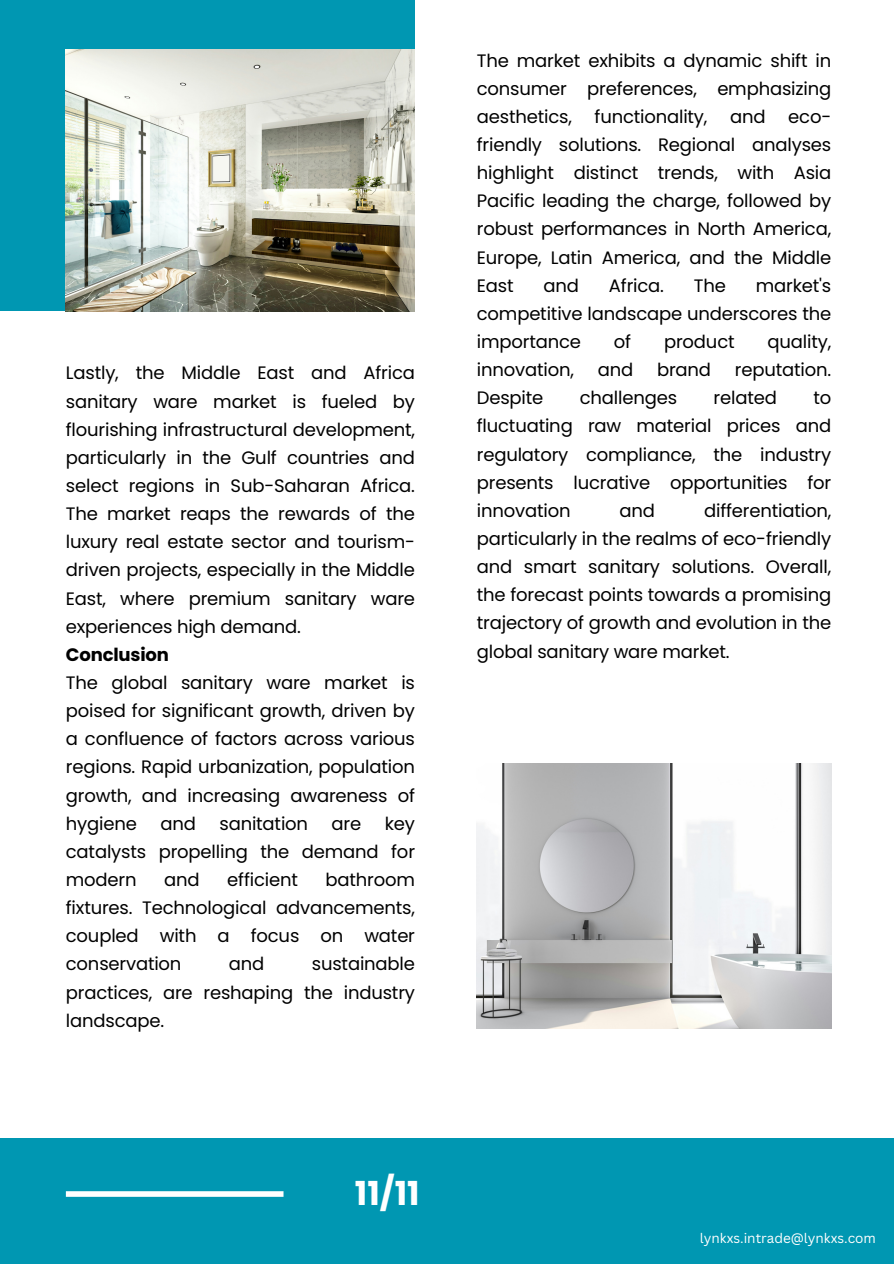
<style>
.page{position:relative;width:894px;height:1264px;background:#fff}
.page>*{position:absolute;margin:0;border:0;box-sizing:border-box;transform-origin:0 0}
.t1{font:700 33px "Poppins";color:#fff}
.t2{font:18px/28.2px "Poppins";letter-spacing:-.01em;color:#000;text-align:justify}
.t3{font:13.5px "Canva Sans";color:#fff}
.s1{font-weight:700}
</style>
<div class="page">
<div style="left:0;top:0;width:414px;height:311px;background:#0097b2"></div>
<div style="left:0;top:1137px;width:893px;height:126px;background:#0097b2"></div>
<div style="left:66px;top:1191px;width:217px;height:5px;background:#fff"></div>
<img style="left:66px;top:50px;width:349px;height:261px">
<img style="left:476px;top:763px;width:355px;height:265px">
<p class="t2" style="left:66px;top:359px;width:350px;text-align:left">Lastly, the Middle East and Africa sanitary ware market is fueled by flourishing infrastructural development, particularly in the Gulf countries and select regions in Sub-Saharan Africa.<br>The market reaps the rewards of the luxury real estate sector and tourism&shy;driven projects, especially in the Middle East, where premium sanitary ware experiences high demand.<br><span class="s1">Conclusion<br></span>The global sanitary ware market is poised for significant growth, driven by a confluence of factors across various regions. Rapid urbanization, population growth, and increasing awareness of hygiene</p>
<p class="t2" style="left:160px;top:809px;width:37px">and</p>
<p class="t2" style="left:219px;top:809px;width:90px">sanitation</p>
<p class="t2" style="left:331px;top:809px;width:31px">are</p>
<p class="t2" style="left:66px;top:809px;width:350px;text-indent:319px">key catalysts propelling the demand for modern</p>
<p class="t2" style="left:164px;top:865px;width:37px">and</p>
<p class="t2" style="left:227px;top:865px;width:72px">efficient</p>
<p class="t2" style="left:66px;top:865px;width:350px;text-indent:259px">bathroom fixtures. Technological advancements, coupled with a focus on water conservation</p>
<p class="t2" style="left:66px;top:949px;width:350px;text-indent:246px">sustainable practices, are reshaping the industry landscape.</p>
<p class="t2" style="left:229px;top:949px;width:37px">and</p>
<p class="t1" style="left:355px;top:1169px;width:66px">11/11</p>
<h1 class="t2" style="left:476px;top:46px;width:356px">The market exhibits a dynamic shift in consumer preferences, emphasizing aesthetics,</h1>
<h1 class="t2" style="left:594px;top:102px;width:114px">functionality,</h1>
<h1 class="t2" style="left:730px;top:102px;width:37px">and</h1>
<h1 class="t2" style="left:476px;top:102px;width:356px;text-indent:311px">eco&shy;friendly solutions. Regional analyses highlight distinct trends, with Asia Pacific leading the charge, followed by robust performances in North America, Europe, Latin America, and the Middle East</h1>
<h1 class="t2" style="left:476px;top:271px;width:356px;text-indent:279px">market's competitive landscape underscores the importance</h1>
<h1 class="t2" style="left:543px;top:271px;width:37px">and</h1>
<h1 class="t2" style="left:608px;top:271px;width:56px">Africa.</h1>
<h1 class="t2" style="left:693px;top:271px;width:34px">The</h1>
<h1 class="t2" style="left:613px;top:327px;width:19px">of</h1>
<h1 class="t2" style="left:664px;top:327px;width:72px">product</h1>
<h1 class="t2" style="left:767px;top:327px;width:65px">quality,</h1>
<h1 class="t2" style="left:476px;top:356px;width:99px">innovation,</h1>
<h1 class="t2" style="left:597px;top:356px;width:37px">and</h1>
<h1 class="t2" style="left:657px;top:356px;width:56px">brand</h1>
<h1 class="t2" style="left:734px;top:356px;width:98px">reputation.</h1>
<h1 class="t2" style="left:476px;top:384px;width:68px">Despite</h1>
<h1 class="t2" style="left:579px;top:384px;width:99px">challenges</h1>
<h1 class="t2" style="left:713px;top:384px;width:65px">related</h1>
<h1 class="t2" style="left:476px;top:384px;width:356px;text-indent:336px">to fluctuating raw material prices and regulatory compliance, the industry presents lucrative opportunities for innovation</h1>
<h1 class="t2" style="left:476px;top:496px;width:356px;text-indent:227px">differentiation, particularly in the realms of eco-friendly and smart sanitary solutions. Overall, the forecast points towards a promising trajectory of growth and evolution in the global sanitary ware market.</h1>
<h1 class="t2" style="left:619px;top:496px;width:37px">and</h1>
<p class="t3" style="left:699px;top:1228px;width:177px">lynkxs.intrade@lynkxs.com</p>
</div>
